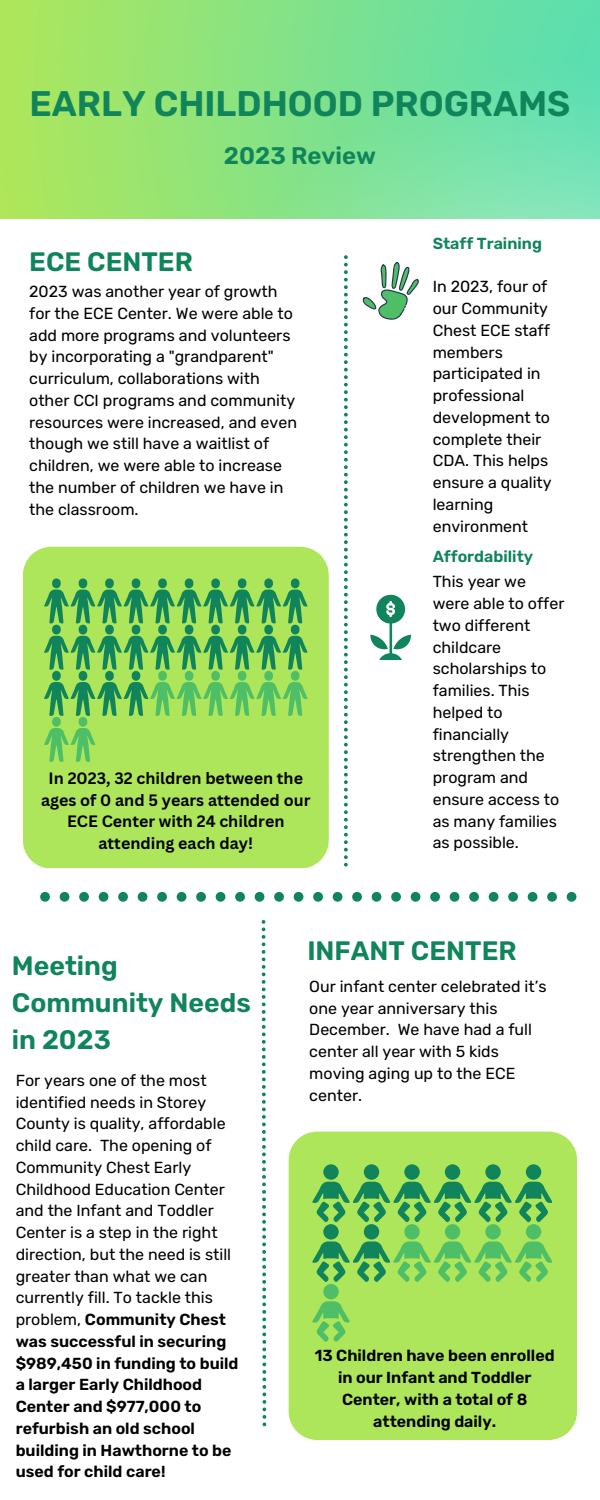
<style>
.page{position:relative;width:600px;height:1500px;background:#fff}
.page>*{position:absolute;margin:0;border:0;box-sizing:border-box;transform-origin:0 0}
.t1{font:600 35.5px "Rubik";color:#10845a}
.t2{font:600 26.7px/36.8px "Rubik";color:#10845a}
.t3{font:600 24px "Rubik";color:#10845a}
.t4{font:16px/21.8px "Rubik";color:#000}
.t5{font:700 16px/21.8px "Canva Sans";color:#000;text-align:center}
.t6{font:600 16px/21.8px "Rubik";color:#000;text-align:center}
.t7{font:600 16px "Rubik";color:#10845a}
.s1{font-weight:600}
</style>
<div class="page">
<img style="left:0;top:0;width:600px;height:219px">
<svg style="left:344px;top:255px;width:4px;height:612px"></svg>
<svg style="left:40px;top:892px;width:536px;height:10px"></svg>
<svg style="left:370px;top:595px;width:41px;height:65px"></svg>
<svg style="left:262px;top:920px;width:4px;height:506px"></svg>
<svg style="left:363px;top:262px;width:56px;height:58px"></svg>
<div style="left:289px;top:1132px;width:288px;height:308px;background:#ade65b"></div>
<svg style="left:313px;top:1164px;width:228px;height:118px;background:#78c75c"></svg>
<svg style="left:23px;top:547px;width:306px;height:321px;background:#9ada5c"></svg>
<svg style="left:44px;top:578px;width:131px;height:45px;background:#6abc5a"></svg>
<svg style="left:150px;top:671px;width:131px;height:45px;background:#84d55f"></svg>
<p class="t1" style="left:30px;top:83px;width:542px">EARLY CHILDHOOD PROGRAMS</p>
<h5 class="t3" style="left:224px;top:141px;width:154px">2023 Review</h5>
<h4 class="t2" style="left:29px;top:243px;width:165px">ECE CENTER</h4>
<p class="t4" style="left:29px;top:281px;width:269px">2023 was another year of growth for the ECE Center. We were able to add more programs and volunteers by incorporating a "grandparent" curriculum, collaborations with other CCI programs and community resources were increased, and even though we still have a waitlist of children, we were able to increase the number of children we have in the classroom.</p>
<h1 class="t5" style="left:41px;top:767px;width:271px">In 2023, 32 children between the ages of 0 and 5 years attended our<br>ECE Center with 24 children attending each day!</h1>
<p class="t7" style="left:433px;top:234px;width:111px">Staff Training</p>
<h3 class="t4" style="left:433px;top:276px;width:120px">In 2023, four of our Community<br>Chest ECE staff members participated in professional development to complete their<br>CDA. This helps ensure a quality learning environment</h3>
<h5 class="t7" style="left:433px;top:547px;width:102px">Affordability</h5>
<h2 class="t4" style="left:433px;top:571px;width:133px">This year we were able to offer two different childcare scholarships to families. This helped to financially strengthen the program and ensure access to as many families as possible.</h2>
<p class="t2" style="left:12px;top:948px;width:240px">Meeting<br>Community Needs in 2023</p>
<p class="t4" style="left:16px;top:1069px;width:224px">For years one of the most identified needs in Storey<br>County is quality, affordable child care. The opening of<br>Community Chest Early<br>Childhood Education Center and the Infant and Toddler<br>Center is a step in the right direction, but the need is still greater than what we can currently fill. To tackle this problem, <span class="s1">Community Chest was successful in securing $989,450 in funding to build a larger Early Childhood<br>Center and $977,000 to refurbish an old school building in Hawthorne to be used for child care!</span></p>
<h2 class="t2" style="left:307px;top:932px;width:211px">INFANT CENTER</h2>
<p class="t4" style="left:309px;top:976px;width:239px">Our infant center celebrated it’s one year anniversary this<br>December. We have had a full center all year with 5 kids moving aging up to the ECE center.</p>
<h5 class="t6" style="left:315px;top:1345px;width:241px">13 Children have been enrolled in our Infant and Toddler<br>Center, with a total of 8 attending daily.</h5>
</div>
